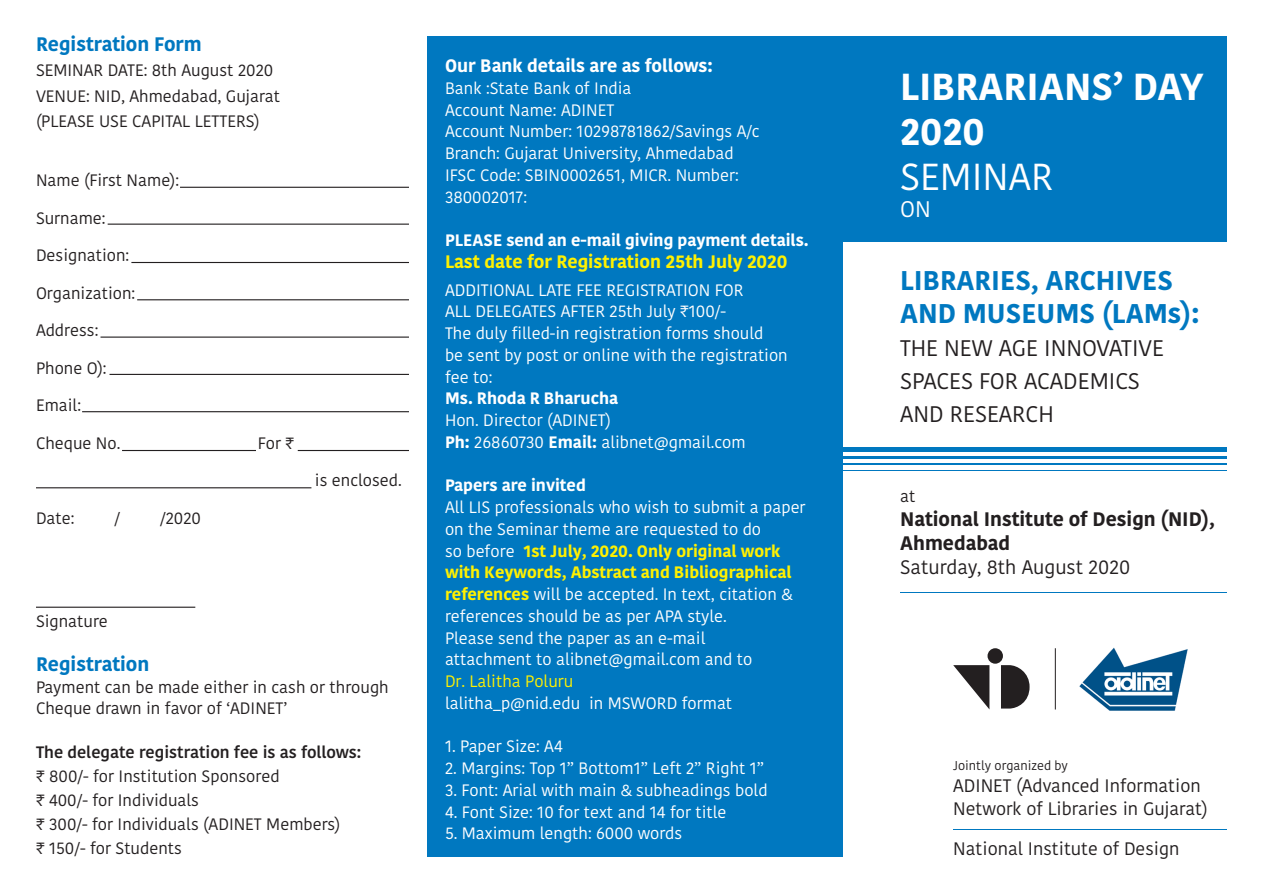
<style>
.page{position:relative;width:1263px;height:893px;background:#fff}
.page>*{position:absolute;margin:0;border:0;box-sizing:border-box;transform-origin:0 0}
.t1{font:700 37.5px/45px "Kohinoor";color:#fff}
.t2{font:37.5px "Kohinoor";color:#fff}
.t3{font:700 27px/33px "Kohinoor";color:#0078c0}
.t4{font:22.5px/33px "Kohinoor";color:#231f20}
.t5{font:22.5px "Kohinoor";color:#fff}
.t6{font:700 19.5px/24px "Kohinoor";color:#231f20}
.t7{font:700 19.5px "Kohinoor";color:#0078c0}
.t8{font:19.5px "Kohinoor";color:#231f20}
.t9{font:18px/22.5px "Kohinoor";color:#231f20}
.t10{font:700 18px "Kohinoor";color:#fff101}
.t11{font:700 18px "Kohinoor";color:#fff}
.t12{font:16.5px/21.8px "Kohinoor";color:#fff}
.t13{font:16.5px/21.8px "Kohinoor";color:#231f20}
.t14{font:700 16.5px "Kohinoor";color:#fff}
.t15{font:500 16.5px "Kohinoor";color:#231f20}
.t16{font:16.5px "Kohinoor";color:#fff101}
.t17{font:12.75px "Kohinoor";color:#231f20}
.s1{font-weight:700}
.s2{font-weight:700;color:#fff101}
</style>
<div class="page">
<div style="left:836px;top:36px;width:391px;height:205px;background:#0078c0"></div>
<div style="left:427px;top:36px;width:415px;height:821px;background:#0078c0"></div>
<div style="left:836px;top:447px;width:391px;height:5px;background:#0078c0"></div>
<hr style="left:836px;top:456px;width:391px;height:3px;background:#0078c0">
<hr style="left:836px;top:463px;width:391px;height:2px;background:#0078c0">
<hr style="left:836px;top:470px;width:391px;height:1px;background:#0078c0">
<hr style="left:900px;top:592px;width:327px;height:1px;background:#0078c0">
<hr style="left:953px;top:829px;width:274px;height:1px;background:#0078c0">
<div style="left:987px;top:648px;width:16px;height:16px;background:#231f20;border-radius:50%"></div>
<svg style="left:953px;top:665px;width:36px;height:44px"></svg>
<svg style="left:1001px;top:665px;width:28px;height:44px"></svg>
<hr style="left:180px;top:187px;width:229px;height:1px;background:#231f20">
<hr style="left:108px;top:224px;width:301px;height:1px;background:#231f20">
<hr style="left:131px;top:262px;width:278px;height:1px;background:#231f20">
<hr style="left:137px;top:299px;width:272px;height:1px;background:#231f20">
<hr style="left:100px;top:337px;width:309px;height:1px;background:#231f20">
<hr style="left:110px;top:374px;width:299px;height:1px;background:#231f20">
<hr style="left:82px;top:411px;width:327px;height:1px;background:#231f20">
<hr style="left:298px;top:450px;width:111px;height:1px;background:#231f20">
<hr style="left:122px;top:450px;width:134px;height:1px;background:#231f20">
<hr style="left:36px;top:487px;width:275px;height:1px;background:#231f20">
<hr style="left:36px;top:607px;width:159px;height:1px;background:#231f20">
<hr style="left:1055px;top:648px;width:1px;height:61px;background:#231f20">
<img style="left:1079px;top:647px;width:109px;height:64px">
<p class="t7" style="left:36px;top:31px;width:167px">Registration Form</p>
<p class="t13" style="left:36px;top:60px;width:239px">SEMINAR DATE: 8th August 2020</p>
<p class="t13" style="left:36px;top:85px;width:245px">VENUE: NID, Ahmedabad, Gujarat</p>
<p class="t13" style="left:36px;top:111px;width:225px">(PLEASE USE CAPITAL LETTERS)</p>
<p class="t13" style="left:36px;top:170px;width:145px">Name (First Name):</p>
<p class="t13" style="left:36px;top:208px;width:71px">Surname:</p>
<p class="t13" style="left:36px;top:245px;width:95px">Designation:</p>
<p class="t13" style="left:36px;top:283px;width:101px">Organization:</p>
<p class="t13" style="left:36px;top:320px;width:64px">Address:</p>
<p class="t13" style="left:36px;top:358px;width:72px">Phone O):</p>
<p class="t13" style="left:36px;top:395px;width:47px">Email:</p>
<p class="t13" style="left:36px;top:433px;width:86px">Cheque No.</p>
<p class="t13" style="left:258px;top:433px;width:38px">For Rs.</p>
<p class="t13" style="left:36px;top:508px;width:40px">Date:</p>
<p class="t13" style="left:115px;top:508px;width:7px">/</p>
<p class="t13" style="left:160px;top:508px;width:42px">/2020</p>
<p class="t13" style="left:315px;top:470px;width:88px">is enclosed.</p>
<p class="t13" style="left:36px;top:611px;width:73px">Signature</p>
<p class="t7" style="left:36px;top:651px;width:115px">Registration</p>
<p class="t13" style="left:36px;top:676px;width:354px">Payment can be made either in cash or through<br>Cheque drawn in favor of ‘ADINET’</p>
<p class="t15" style="left:36px;top:742px;width:327px">The delegate registration fee is as follows:</p>
<p class="t13" style="left:36px;top:766px;width:245px">Rs. 800/- for Institution Sponsored</p>
<p class="t13" style="left:36px;top:790px;width:165px">Rs. 400/- for Individuals</p>
<p class="t13" style="left:36px;top:814px;width:306px">Rs. 300/- for Individuals (ADINET Members)</p>
<p class="t13" style="left:36px;top:838px;width:147px">Rs. 150/- for Students</p>
<p class="t11" style="left:445px;top:54px;width:269px">Our Bank details are as follows:</p>
<p class="t12" style="left:445px;top:77px;width:188px">Bank :State Bank of India</p>
<p class="t12" style="left:445px;top:99px;width:171px">Account Name: ADINET</p>
<p class="t12" style="left:445px;top:121px;width:316px">Account Number: 10298781862/Savings A/c</p>
<p class="t12" style="left:445px;top:143px;width:290px">Branch: Gujarat University, Ahmedabad</p>
<p class="t12" style="left:445px;top:164px;width:295px">IFSC Code: SBIN0002651, MICR. Number:<br>380002017:</p>
<p class="t14" style="left:445px;top:229px;width:365px">PLEASE send an e-mail giving payment details.</p>
<p class="t10" style="left:445px;top:250px;width:344px">Last date for Registration 25th July 2020</p>
<p class="t12" style="left:445px;top:279px;width:300px">ADDITIONAL LATE FEE REGISTRATION FOR</p>
<p class="t12" style="left:445px;top:301px;width:282px">ALL DELEGATES AFTER 25th July Rs.100/-</p>
<p class="t12" style="left:445px;top:323px;width:320px">The duly filled-in registration forms should</p>
<p class="t12" style="left:445px;top:344px;width:344px">be sent by post or online with the registration</p>
<p class="t12" style="left:445px;top:366px;width:49px">fee to:</p>
<p class="t14" style="left:445px;top:388px;width:175px">Ms. Rhoda R Bharucha</p>
<p class="t12" style="left:445px;top:410px;width:168px">Hon. Director (ADINET)</p>
<p class="t12" style="left:445px;top:431px;width:302px"><span class="s1">Ph:</span> 26860730 <span class="s1">Email:</span> alibnet@gmail.com</p>
<p class="t14" style="left:445px;top:475px;width:142px">Papers are invited</p>
<p class="t12" style="left:445px;top:497px;width:362px">All LIS professionals who wish to submit a paper</p>
<p class="t12" style="left:445px;top:518px;width:349px">on the Seminar theme are requested to do<br>so before <span class="s2">1st July, 2020. Only original work with Keywords, Abstract and Bibliographical references</span> will be accepted. In text, citation &amp; references should be as per APA style.</p>
<p class="t12" style="left:445px;top:627px;width:262px">Please send the paper as an e-mail</p>
<p class="t12" style="left:445px;top:649px;width:309px">attachment to alibnet@gmail.com and to</p>
<p class="t16" style="left:445px;top:671px;width:130px">Dr. Lalitha Poluru</p>
<p class="t12" style="left:445px;top:692px;width:289px">lalitha_p@nid.edu in MSWORD format</p>
<p class="t12" style="left:445px;top:736px;width:119px">1. Paper Size: A4</p>
<p class="t12" style="left:445px;top:758px;width:321px">2. Margins: Top 1” Bottom1” Left 2” Right 1”</p>
<p class="t12" style="left:445px;top:779px;width:324px">3. Font: Arial with main &amp; subheadings bold</p>
<p class="t12" style="left:445px;top:801px;width:283px">4. Font Size: 10 for text and 14 for title</p>
<p class="t12" style="left:445px;top:823px;width:239px">5. Maximum length: 6000 words</p>
<p class="t1" style="left:900px;top:65px;width:305px">LIBRARIANS’ DAY<br>2020</p>
<p class="t2" style="left:900px;top:153px;width:155px">SEMINAR</p>
<p class="t5" style="left:900px;top:195px;width:32px">ON</p>
<p class="t3" style="left:900px;top:265px;width:301px">LIBRARIES, ARCHIVES<br>AND MUSEUMS (LAMs):</p>
<p class="t4" style="left:900px;top:332px;width:265px">THE NEW AGE INNOVATIVE<br>SPACES FOR ACADEMICS</p>
<p class="t4" style="left:900px;top:398px;width:155px">AND RESEARCH</p>
<p class="t13" style="left:900px;top:486px;width:17px">at</p>
<p class="t6" style="left:900px;top:508px;width:316px">National Institute of Design (NID),<br>Ahmedabad</p>
<p class="t8" style="left:900px;top:555px;width:232px">Saturday, 8th August 2020</p>
<p class="t17" style="left:953px;top:757px;width:116px">Jointly organized by</p>
<p class="t9" style="left:953px;top:775px;width:256px">ADINET (Advanced Information<br>Network of Libraries in Gujarat)</p>
<p class="t9" style="left:953px;top:838px;width:228px">National Institute of Design</p>
</div>
